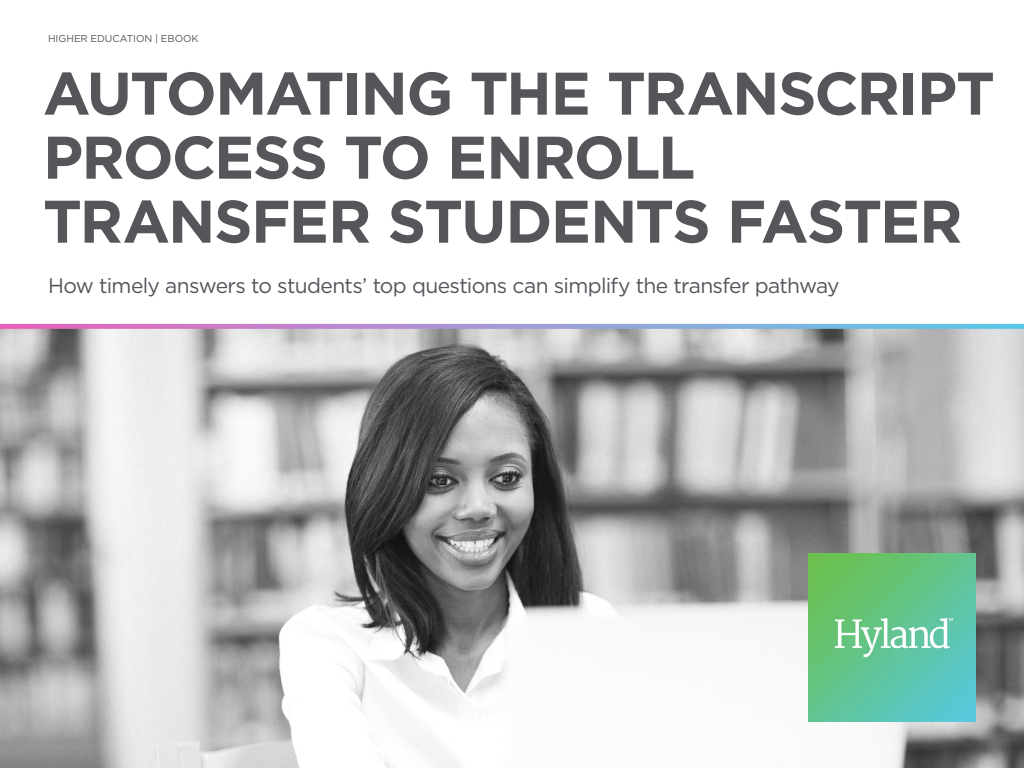
<style>
.page{position:relative;width:1024px;height:768px;background:#fff}
.page>*{position:absolute;margin:0;border:0;box-sizing:border-box;transform-origin:0 0}
.t1{font:700 60px/64px "Gotham";letter-spacing:-.03em;color:#54565a}
.t2{font:21px "Gotham HTF";letter-spacing:-.03em;color:#52555b}
.t3{font:10px "Gotham HTF";letter-spacing:-.005em;color:#52555b}
</style>
<div class="page">
<img style="left:0;top:329px;width:1024px;height:439px">
<img style="left:808px;top:553px;width:168px;height:168px">
<svg style="left:0;top:324px;width:1024px;height:5px;background:#a299d3"></svg>
<p class="t3" style="left:48px;top:33px;width:152px">HIGHER EDUCATION | EBOOK</p>
<h1 class="t1" style="left:43px;top:61px;width:953px">AUTOMATING THE TRANSCRIPT<br>PROCESS TO ENROLL<br>TRANSFER STUDENTS FASTER</h1>
<p class="t2" style="left:48px;top:274px;width:793px">How timely answers to students’ top questions can simplify the transfer pathway</p>
</div>
